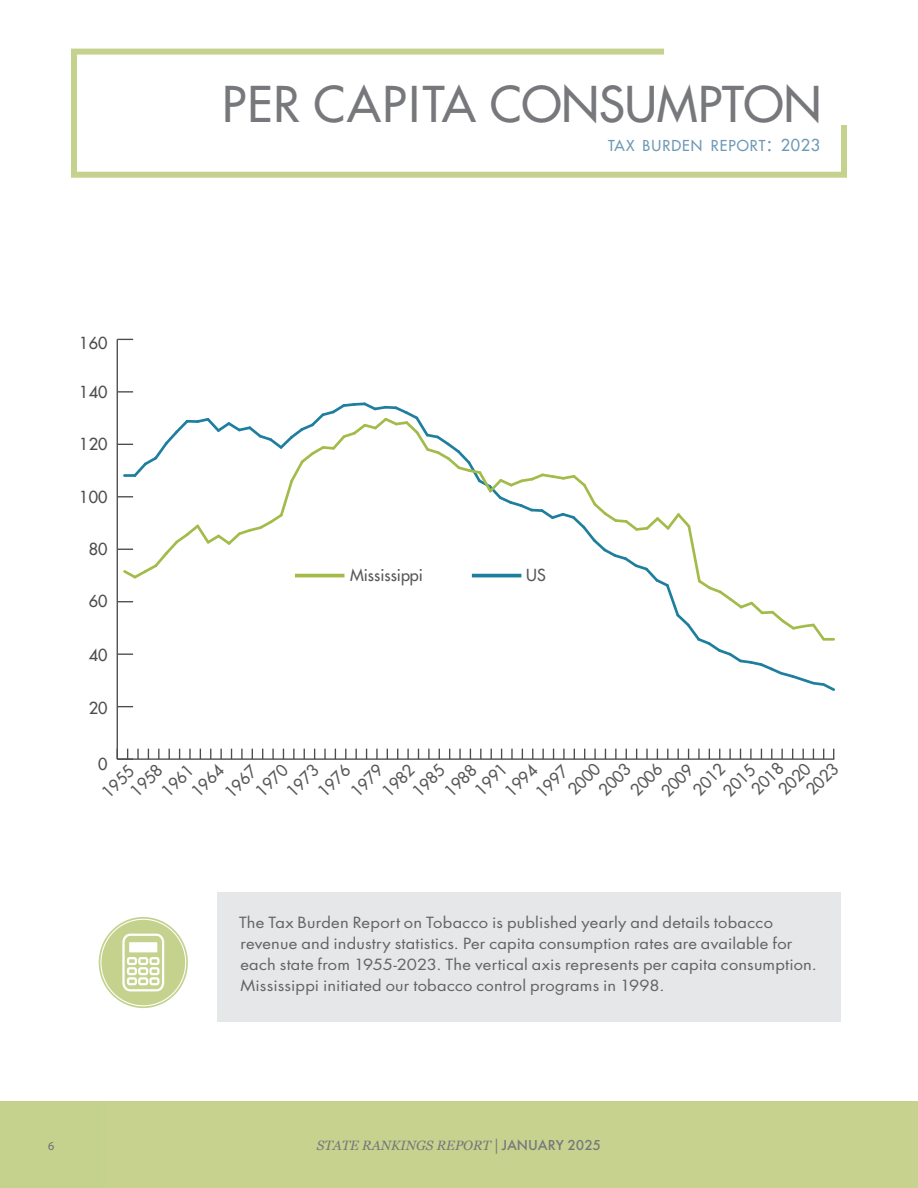
<style>
.page{position:relative;width:918px;height:1188px;background:#fff}
.page>*{position:absolute;margin:0;border:0;box-sizing:border-box;transform-origin:0 0}
.t1{font:500 48px "Futura Std";color:#76787b}
.t2{font:500 16.2px/18.9px "Futura Std";color:#57585a}
.t3{font:500 16.2px "Futura Std";color:#4b4c4d}
.t4{font:15px/21px "Futura Std";letter-spacing:.015em;color:#636366;scale:1.1 1}
.t5{font:500 14.7px "Futura Std";letter-spacing:.07em;color:#6d99b5}
.t6{font:italic 13.5px "Georgia";color:#77787c}
.t7{font:italic 12px "Georgia";letter-spacing:.125em;color:#636366}
.t8{font:12px "Myriad Pro";color:#6c6d70}
.s1{font-size:21px}
.s2{font-size:16.05px}
.s3{font-family:"Futura Std";font-style:normal}
.s4{font-family:"Futura Std";font-weight:800;font-style:normal}
.s5{font-family:"Minion Variable Concept";font-size:15px}
.s6{font-family:"Futura PT";font-weight:500;font-style:normal;font-size:15px}
</style>
<div class="page">
<div style="left:0;top:1101px;width:918px;height:87px;background:#c5d28e"></div>
<div style="left:217px;top:892px;width:623px;height:129px;background:#e6e7e9"></div>
<hr style="left:117px;top:758px;width:717px;height:2px;background:#4b4c4d">
<svg style="left:189px;top:749px;width:2px;height:10px"></svg>
<svg style="left:220px;top:749px;width:2px;height:10px"></svg>
<svg style="left:241px;top:749px;width:2px;height:10px"></svg>
<svg style="left:272px;top:749px;width:2px;height:10px"></svg>
<svg style="left:293px;top:749px;width:2px;height:10px"></svg>
<svg style="left:324px;top:749px;width:2px;height:10px"></svg>
<svg style="left:376px;top:749px;width:2px;height:10px"></svg>
<svg style="left:407px;top:749px;width:2px;height:10px"></svg>
<svg style="left:428px;top:749px;width:2px;height:10px"></svg>
<svg style="left:459px;top:749px;width:2px;height:10px"></svg>
<svg style="left:480px;top:749px;width:2px;height:10px"></svg>
<svg style="left:511px;top:749px;width:2px;height:10px"></svg>
<svg style="left:542px;top:749px;width:2px;height:10px"></svg>
<svg style="left:563px;top:749px;width:2px;height:10px"></svg>
<svg style="left:594px;top:749px;width:2px;height:10px"></svg>
<svg style="left:615px;top:749px;width:2px;height:10px"></svg>
<svg style="left:646px;top:749px;width:2px;height:10px"></svg>
<svg style="left:698px;top:749px;width:2px;height:10px"></svg>
<svg style="left:729px;top:749px;width:2px;height:10px"></svg>
<svg style="left:750px;top:749px;width:2px;height:10px"></svg>
<hr style="left:117px;top:339px;width:1px;height:420px;background:#4b4c4d">
<svg style="left:117px;top:749px;width:22px;height:11px"></svg>
<svg style="left:118px;top:706px;width:15px;height:1px"></svg>
<svg style="left:118px;top:391px;width:15px;height:2px"></svg>
<svg style="left:117px;top:339px;width:16px;height:1px"></svg>
<svg style="left:781px;top:749px;width:2px;height:10px"></svg>
<svg style="left:118px;top:402px;width:651px;height:267px"></svg>
<svg style="left:769px;top:610px;width:66px;height:31px"></svg>
<svg style="left:768px;top:666px;width:67px;height:25px"></svg>
<svg style="left:99px;top:917px;width:89px;height:91px;background:#cad597"></svg>
<svg style="left:122px;top:934px;width:42px;height:57px"></svg>
<svg style="left:71px;top:48px;width:776px;height:130px"></svg>
<p class="t1" style="left:222px;top:75px;width:601px">PER CAPITA CONSUMPTON</p>
<p class="t5" style="left:608px;top:136px;width:214px">TAX BURDEN REPORT<span class="s1">:</span> <span class="s2">2023</span></p>
<p class="t3" style="left:79px;top:333px;width:30px">160</p>
<p class="t3" style="left:79px;top:382px;width:30px">140</p>
<p class="t3" style="left:79px;top:434px;width:30px">120</p>
<p class="t3" style="left:79px;top:486px;width:30px">100</p>
<p class="t3" style="left:89px;top:539px;width:20px">80</p>
<p class="t3" style="left:89px;top:591px;width:20px">60</p>
<p class="t3" style="left:89px;top:645px;width:20px">40</p>
<p class="t3" style="left:89px;top:698px;width:20px">20</p>
<p class="t2" style="left:350px;top:566px;width:75px">Mississippi</p>
<p class="t2" style="left:526px;top:566px;width:21px">US</p>
<p class="t3" style="left:98px;top:754px;width:11px">0</p>
<p class="t2" style="left:748px;top:785px;width:39px;rotate:-45deg">2018</p>
<p class="t2" style="left:775px;top:786px;width:39px;rotate:-45deg">2020</p>
<p class="t2" style="left:564px;top:786px;width:39px;rotate:-45deg">2000</p>
<p class="t2" style="left:802px;top:786px;width:39px;rotate:-45deg">2023</p>
<p class="t2" style="left:689px;top:786px;width:39px;rotate:-45deg">2012</p>
<p class="t2" style="left:627px;top:786px;width:39px;rotate:-45deg">2006</p>
<p class="t2" style="left:595px;top:786px;width:39px;rotate:-45deg">2003</p>
<p class="t2" style="left:471px;top:786px;width:39px;rotate:-45deg">1991</p>
<p class="t2" style="left:501px;top:787px;width:39px;rotate:-45deg">1994</p>
<p class="t2" style="left:252px;top:787px;width:39px;rotate:-45deg">1970</p>
<p class="t2" style="left:658px;top:787px;width:39px;rotate:-45deg">2009</p>
<p class="t2" style="left:113px;top:774px;width:39px;text-indent:-21px;rotate:-45deg">1955<br>1958</p>
<p class="t2" style="left:172px;top:771px;width:39px;line-height:21.3px;text-indent:-21px;rotate:-45deg">1961<br>1964</p>
<p class="t2" style="left:221px;top:788px;width:39px;rotate:-45deg">1967</p>
<p class="t2" style="left:379px;top:787px;width:39px;rotate:-45deg">1982</p>
<p class="t2" style="left:283px;top:787px;width:39px;rotate:-45deg">1973</p>
<p class="t2" style="left:314px;top:787px;width:39px;rotate:-45deg">1976</p>
<p class="t2" style="left:347px;top:787px;width:39px;rotate:-45deg">1979</p>
<p class="t2" style="left:409px;top:787px;width:39px;rotate:-45deg">1985</p>
<p class="t2" style="left:441px;top:787px;width:39px;rotate:-45deg">1988</p>
<p class="t2" style="left:719px;top:787px;width:39px;rotate:-45deg">2015</p>
<p class="t2" style="left:532px;top:788px;width:39px;rotate:-45deg">1997</p>
<p class="t4" style="left:239px;top:912px;width:527px">The Tax Burden Report on Tobacco is published yearly and details tobacco revenue and industry statistics. Per capita consumption rates are available for each state from 1955-2023. The vertical axis represents per capita consumption.<br>Mississippi initiated our tobacco control programs in 1998.</p>
<p class="t8" style="left:48px;top:1138px;width:8px">6</p>
<p class="t7" style="left:322px;top:1137px;width:276px">STATE RANKINGS REPORT <span class="s3">|</span> <span class="s4">APRIL 2024</span></p>
<p class="t6" style="left:317px;top:1137px;width:286px">STATE RANKINGS REPORT <span class="s5">|</span> <span class="s6">JANUARY 2025</span></p>
</div>
